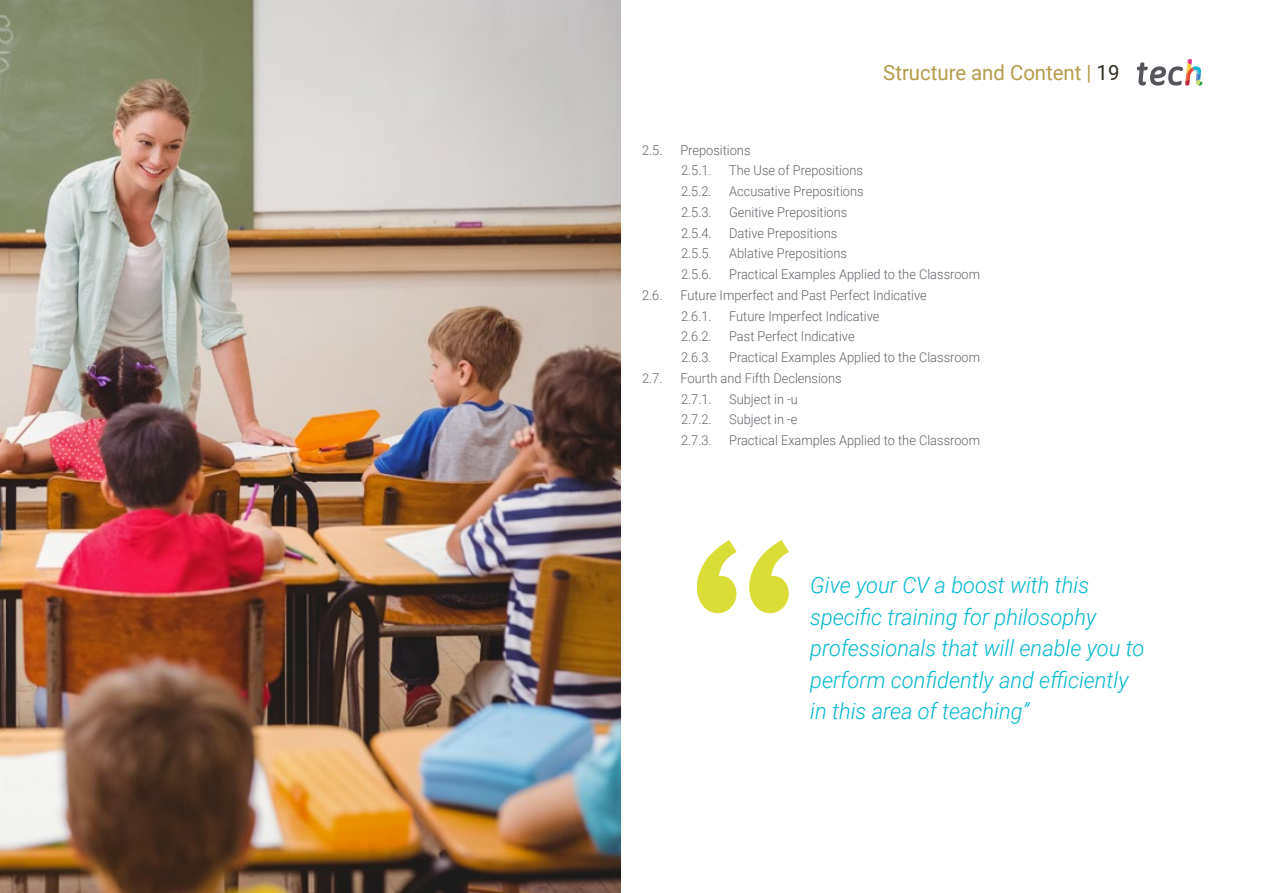
<style>
.page{position:relative;width:1263px;height:893px;background:#fff}
.page>*{position:absolute;margin:0;border:0;box-sizing:border-box;transform-origin:0 0}
.t1{font:italic 300 22.5px/31.5px "Roboto";color:#00b7d1}
.t2{font:21px "Roboto";color:#b49c4b}
.t3{font:300 13.5px/20.7px "Roboto";color:#61646a;scale:.95 1}
.s1{color:#312e20}
</style>
<div class="page">
<svg style="left:1137px;top:59px;width:65px;height:27px"></svg>
<img style="left:0;top:0;width:621px;height:893px">
<svg style="left:697px;top:540px;width:92px;height:73px"></svg>
<h2 class="t2" style="left:883px;top:57px;width:238px">Structure and Content | <span class="s1">19</span></h2>
<p class="t3" style="left:642px;top:139px;width:23px">2.5.</p>
<p class="t3" style="left:680px;top:139px;width:75px">Prepositions<br>2.5.1.</p>
<p class="t3" style="left:729px;top:160px;width:142px">The Use of Prepositions</p>
<p class="t3" style="left:681px;top:181px;width:34px">2.5.2.</p>
<p class="t3" style="left:729px;top:181px;width:143px">Accusative Prepositions</p>
<p class="t3" style="left:681px;top:201px;width:34px">2.5.3.</p>
<p class="t3" style="left:729px;top:201px;width:126px">Genitive Prepositions</p>
<p class="t3" style="left:681px;top:222px;width:34px">2.5.4.</p>
<p class="t3" style="left:729px;top:222px;width:115px">Dative Prepositions</p>
<p class="t3" style="left:681px;top:243px;width:34px">2.5.5.</p>
<p class="t3" style="left:729px;top:243px;width:125px">Ablative Prepositions</p>
<p class="t3" style="left:681px;top:264px;width:34px">2.5.6.</p>
<p class="t3" style="left:729px;top:264px;width:266px">Practical Examples Applied to the Classroom</p>
<p class="t3" style="left:642px;top:284px;width:23px">2.6.</p>
<p class="t3" style="left:680px;top:284px;width:261px">Future Imperfect and Past Perfect Indicative<br>2.6.1.</p>
<p class="t3" style="left:729px;top:305px;width:160px">Future Imperfect Indicative</p>
<p class="t3" style="left:681px;top:326px;width:34px">2.6.2.</p>
<p class="t3" style="left:729px;top:326px;width:134px">Past Perfect Indicative</p>
<p class="t3" style="left:681px;top:347px;width:34px">2.6.3.</p>
<p class="t3" style="left:729px;top:347px;width:266px">Practical Examples Applied to the Classroom</p>
<p class="t3" style="left:642px;top:367px;width:23px">2.7.</p>
<p class="t3" style="left:680px;top:367px;width:171px">Fourth and Fifth Declensions<br>2.7.1.</p>
<p class="t3" style="left:729px;top:388px;width:74px">Subject in -u</p>
<p class="t3" style="left:681px;top:409px;width:34px">2.7.2.</p>
<p class="t3" style="left:729px;top:409px;width:74px">Subject in -e</p>
<p class="t3" style="left:681px;top:430px;width:34px">2.7.3.</p>
<p class="t3" style="left:729px;top:430px;width:266px">Practical Examples Applied to the Classroom</p>
<h1 class="t1" style="left:810px;top:568px;width:336px">Give your CV a boost with this specific training for philosophy professionals that will enable you to perform confidently and efficiently in this area of teaching”</h1>
</div>
